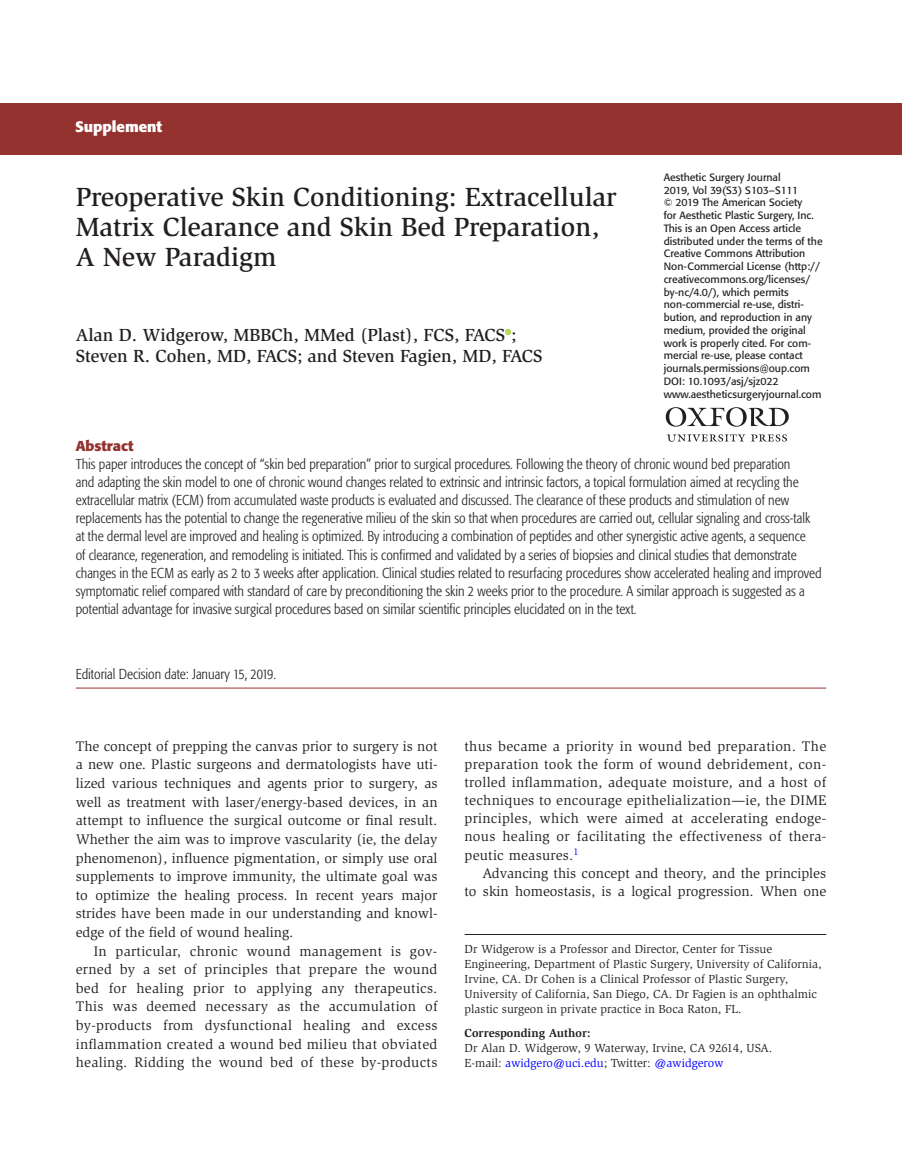
<style>
.page{position:relative;width:902px;height:1174px;background:#fff}
.page>*{position:absolute;margin:0;border:0;box-sizing:border-box;transform-origin:0 0}
.t1{font:500 27px/30.2px "Slimbach Std";color:#231f20}
.t2{font:500 18px/21.1px "Slimbach Std";color:#231f20}
.t3{font:700 15px "Formata";color:#fff}
.t4{font:14.25px/18.6px "Slimbach Std";color:#231f20;text-align:justify}
.t5{font:300 condensed 14.25px/18.1px "Formata";color:#231f20}
.t6{font:700 14.25px "Formata";color:#943230}
.t7{font:12px/15px "Slimbach Std";color:#231f20}
.t8{font:700 12px "Slimbach Std";color:#231f20}
.t9{font:10.5px/12.8px "Formata";color:#231f20}
.s1{color:#00f}
</style>
<div class="page">
<svg style="left:665px;top:407px;width:123px;height:35px"></svg>
<div style="left:0;top:104px;width:901px;height:50px;background:#943230"></div>
<hr style="left:76px;top:687px;width:750px;height:1px;background:#943230">
<svg style="left:505px;top:329px;width:6px;height:6px"></svg>
<hr style="left:464px;top:934px;width:362px;height:1px;background:#231f20">
<p class="t3" style="left:75px;top:117px;width:89px">Supplement</p>
<h1 class="t1" style="left:76px;top:181px;width:542px">Preoperative Skin Conditioning: Extracellular<br>Matrix Clearance and Skin Bed Preparation,<br>A New Paradigm</h1>
<p class="t2" style="left:76px;top:324px;width:468px">Alan D. Widgerow, MBBCh, MMed (Plast), FCS, FACS ;<br>Steven R. Cohen, MD, FACS; and Steven Fagien, MD, FACS</p>
<p class="t9" style="left:663px;top:171px;width:136px">Aesthetic Surgery Journal<br>2019, Vol 39(S3) S103–S111</p>
<p class="t9" style="left:663px;top:196px;width:160px">© 2019 The American Society<br>for Aesthetic Plastic Surgery, Inc.<br>This is an Open Access article distributed under the terms of the<br>Creative Commons Attribution<br>Non-Commercial License (http:// creativecommons.org/licenses/ by-nc/4.0/), which permits non-commercial re-use, distri&shy;bution, and reproduction in any medium, provided the original work is properly cited. For com&shy;mercial re-use, please contact journals.permissions@oup.com</p>
<p class="t9" style="left:663px;top:375px;width:159px">DOI: 10.1093/asj/sjz022 www.aestheticsurgeryjournal.com</p>
<p class="t6" style="left:76px;top:437px;width:59px">Abstract</p>
<p class="t5" style="left:76px;top:455px;width:747px">This paper introduces the concept of “skin bed preparation” prior to surgical procedures. Following the theory of chronic wound bed preparation<br>and adapting the skin model to one of chronic wound changes related to extrinsic and intrinsic factors, a topical formulation aimed at recycling the extracellular matrix (ECM) from accumulated waste products is evaluated and discussed. The clearance of these products and stimulation of new replacements has the potential to change the regenerative milieu of the skin so that when procedures are carried out, cellular signaling and cross-talk at the dermal level are improved and healing is optimized. By introducing a combination of peptides and other synergistic active agents, a sequence<br>of clearance, regeneration, and remodeling is initiated. This is confirmed and validated by a series of biopsies and clinical studies that demonstrate changes in the ECM as early as 2 to 3 weeks after application. Clinical studies related to resurfacing procedures show accelerated healing and improved symptomatic relief compared with standard of care by preconditioning the skin 2 weeks prior to the procedure. A similar approach is suggested as a potential advantage for invasive surgical procedures based on similar scientific principles elucidated on in the text.</p>
<p class="t5" style="left:76px;top:664px;width:202px">Editorial Decision date: January 15, 2019.</p>
<p class="t4" style="left:76px;top:737px;width:363px">The concept of prepping the canvas prior to surgery is not a new one. Plastic surgeons and dermatologists have uti&shy;lized various techniques and agents prior to surgery, as well as treatment with laser/energy-based devices, in an attempt to influence the surgical outcome or final result.<br>Whether the aim was to improve vascularity (ie, the delay phenomenon), influence pigmentation, or simply use oral supplements to improve immunity, the ultimate goal was to optimize the healing process. In recent years major strides have been made in our understanding and knowl&shy;edge of the field of wound healing.</p>
<p class="t4" style="left:76px;top:941px;width:363px;text-indent:18px">In particular, chronic wound management is gov&shy;erned by a set of principles that prepare the wound bed for healing prior to applying any therapeutics.<br>This was deemed necessary as the accumulation of by-products from dysfunctional healing and excess inflammation created a wound bed milieu that obviated healing. Ridding the wound bed of these by-products</p>
<p class="t4" style="left:464px;top:737px;width:363px;line-height:18.1px">thus became a priority in wound bed preparation. The preparation took the form of wound debridement, con&shy;trolled inflammation, adequate moisture, and a host of techniques to encourage epithelialization—ie, the DIME principles, which were aimed at accelerating endoge&shy;nous healing or facilitating the effectiveness of thera&shy;peutic measures.<sup>1</sup></p>
<p class="t4" style="left:464px;top:864px;width:363px;line-height:18.1px;text-align:right">Advancing this concept and theory, and the principles<br>to skin homeostasis, is a logical progression. When one</p>
<p class="t7" style="left:464px;top:941px;width:358px">Dr Widgerow is a Professor and Director, Center for Tissue Engineering, Department of Plastic Surgery, University of California, Irvine, CA. Dr Cohen is a Clinical Professor of Plastic Surgery, University of California, San Diego, CA. Dr Fagien is an ophthalmic plastic surgeon in private practice in Boca Raton, FL.</p>
<p class="t8" style="left:464px;top:1025px;width:127px">Corresponding Author:</p>
<p class="t7" style="left:464px;top:1040px;width:309px">Dr Alan D. Widgerow, 9 Waterway, Irvine, CA 92614, USA.<br>E-mail: <span class="s1">awidgero@uci.edu</span>; Twitter: <span class="s1">@awidgerow</span></p>
</div>
